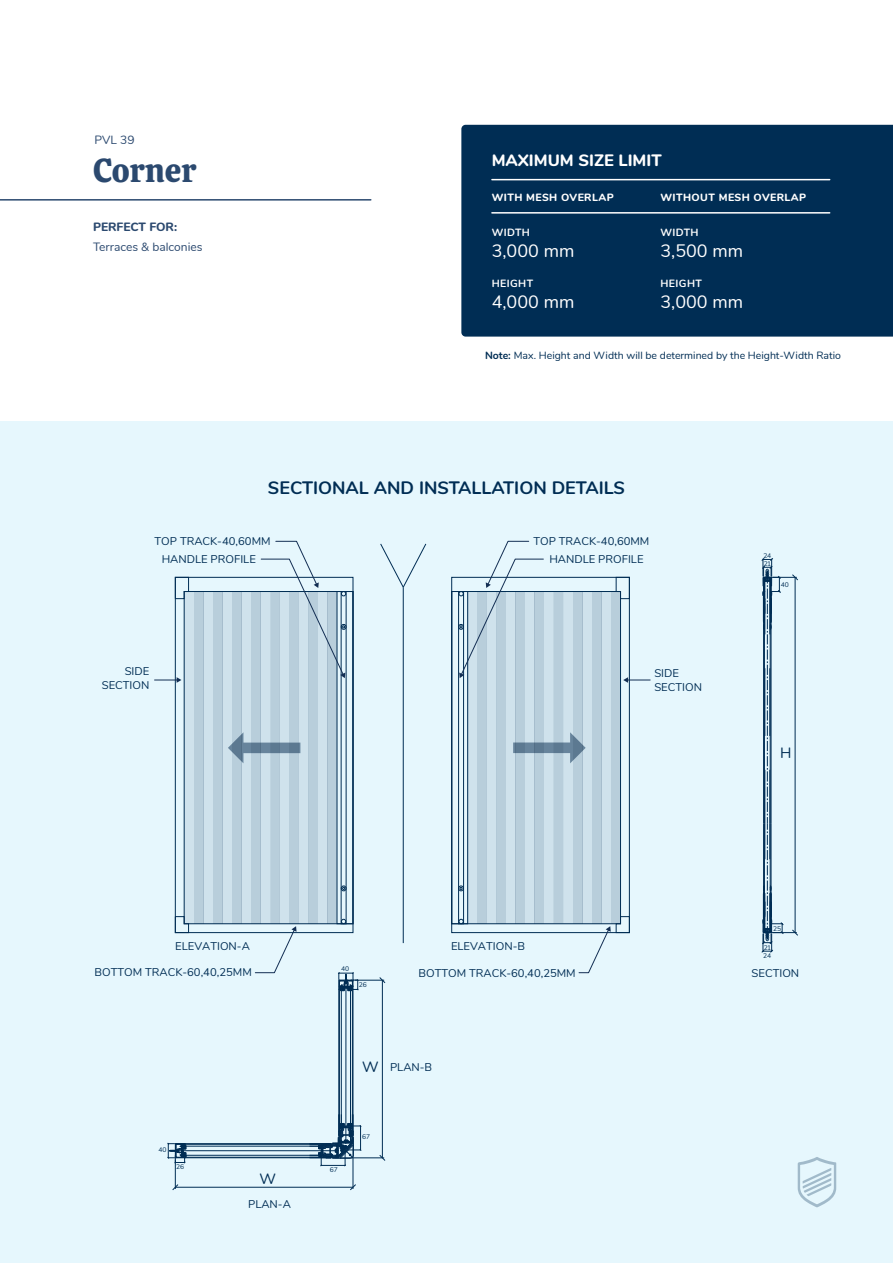
<style>
.page{position:relative;width:893px;height:1263px;background:#fff}
.page>*{position:absolute;margin:0;border:0;box-sizing:border-box;transform-origin:0 0}
.t1{font:33px "Calistoga";color:#2b496f}
.t2{font:700 18px "Nunito";color:#002d54}
.t3{font:18px "Nunito";color:#fff}
.t4{font:800 16.5px "Nunito";color:#fff}
.t5{font:15px "Nunito";color:#002d54}
.t6{font:12px "Nunito";color:#2b496f}
.t7{font:800 12px "Nunito";color:#2b496f}
.t8{font:11.25px/17.5px "Nunito";color:#002d54}
.t9{font:10.5px "Nunito";color:#002d54}
.t10{font:800 10.5px "Nunito";letter-spacing:.04em;color:#fff}
.t11{font:700 10.5px "Nunito";letter-spacing:.04em;color:#fff}
.t12{font:6.75px/8.4px "Nunito";color:#002d54}
.s1{font-weight:700}
.s2{font-size:15px}
</style>
<div class="page">
<div style="left:0;top:422px;width:893px;height:841px;background:#e6f7fd"></div>
<div style="left:203px;top:591px;width:10px;height:333px;background:#cfe2ec"></div>
<div style="left:222px;top:591px;width:10px;height:333px;background:#cfe2ec"></div>
<div style="left:241px;top:591px;width:10px;height:333px;background:#cfe2ec"></div>
<div style="left:261px;top:591px;width:9px;height:333px;background:#cfe2ec"></div>
<div style="left:184px;top:591px;width:10px;height:333px;background:#cfe2ec"></div>
<div style="left:194px;top:591px;width:9px;height:333px;background:#b8cedb"></div>
<div style="left:213px;top:591px;width:9px;height:333px;background:#b8cedb"></div>
<div style="left:232px;top:591px;width:9px;height:333px;background:#b8cedb"></div>
<div style="left:251px;top:591px;width:10px;height:333px;background:#b8cedb"></div>
<div style="left:270px;top:591px;width:10px;height:333px;background:#b8cedb"></div>
<div style="left:299px;top:591px;width:9px;height:333px;background:#cfe2ec"></div>
<div style="left:318px;top:591px;width:9px;height:333px;background:#cfe2ec"></div>
<div style="left:280px;top:591px;width:9px;height:333px;background:#cfe2ec"></div>
<div style="left:289px;top:591px;width:10px;height:333px;background:#b8cedb"></div>
<div style="left:308px;top:591px;width:10px;height:333px;background:#b8cedb"></div>
<div style="left:327px;top:591px;width:10px;height:333px;background:#b8cedb"></div>
<div style="left:487px;top:591px;width:9px;height:333px;background:#cfe2ec"></div>
<div style="left:506px;top:591px;width:9px;height:333px;background:#cfe2ec"></div>
<div style="left:525px;top:591px;width:10px;height:333px;background:#cfe2ec"></div>
<div style="left:544px;top:591px;width:10px;height:333px;background:#cfe2ec"></div>
<div style="left:468px;top:591px;width:9px;height:333px;background:#cfe2ec"></div>
<div style="left:477px;top:591px;width:10px;height:333px;background:#b8cedb"></div>
<div style="left:496px;top:591px;width:10px;height:333px;background:#b8cedb"></div>
<div style="left:515px;top:591px;width:10px;height:333px;background:#b8cedb"></div>
<div style="left:535px;top:591px;width:9px;height:333px;background:#b8cedb"></div>
<div style="left:554px;top:591px;width:9px;height:333px;background:#b8cedb"></div>
<div style="left:582px;top:591px;width:10px;height:333px;background:#cfe2ec"></div>
<div style="left:601px;top:591px;width:10px;height:333px;background:#cfe2ec"></div>
<div style="left:563px;top:591px;width:10px;height:333px;background:#cfe2ec"></div>
<div style="left:573px;top:591px;width:9px;height:333px;background:#b8cedb"></div>
<div style="left:592px;top:591px;width:9px;height:333px;background:#b8cedb"></div>
<div style="left:611px;top:591px;width:9px;height:333px;background:#b8cedb"></div>
<svg style="left:798px;top:1157px;width:38px;height:50px"></svg>
<div style="left:461px;top:125px;width:432px;height:212px;background:#002d54"></div>
<hr style="left:492px;top:212px;width:338px;height:2px;background:#fff">
<hr style="left:492px;top:179px;width:338px;height:1px;background:#fff">
<hr style="left:0;top:199px;width:371px;height:2px;background:#2b496f">
<svg style="left:761px;top:558px;width:37px;height:395px"></svg>
<div style="left:337px;top:591px;width:16px;height:333px;border:1px solid #002d54"></div>
<svg style="left:175px;top:577px;width:14px;height:22px"></svg>
<svg style="left:175px;top:916px;width:14px;height:17px"></svg>
<hr style="left:403px;top:587px;width:1px;height:356px;background:#002d54">
<svg style="left:380px;top:543px;width:46px;height:45px"></svg>
<hr style="left:175px;top:1150px;width:163px;height:1px;background:#002d54">
<hr style="left:185px;top:1143px;width:153px;height:1px;background:#002d54">
<hr style="left:184px;top:1144px;width:154px;height:1px;background:#002d54">
<hr style="left:183px;top:1146px;width:155px;height:1px;background:#002d54">
<hr style="left:183px;top:1155px;width:155px;height:1px;background:#002d54">
<hr style="left:184px;top:1157px;width:154px;height:1px;background:#002d54">
<hr style="left:346px;top:980px;width:1px;height:163px;background:#002d54">
<hr style="left:339px;top:989px;width:1px;height:154px;background:#002d54">
<hr style="left:341px;top:988px;width:1px;height:155px;background:#002d54">
<hr style="left:352px;top:989px;width:1px;height:154px;background:#002d54">
<hr style="left:350px;top:988px;width:1px;height:155px;background:#002d54">
<hr style="left:353px;top:989px;width:1px;height:154px;background:#002d54">
<hr style="left:175px;top:1159px;width:1px;height:30px;background:#002d54">
<hr style="left:353px;top:1145px;width:1px;height:44px;background:#002d54">
<hr style="left:175px;top:1187px;width:178px;height:1px;background:#002d54">
<svg style="left:172px;top:1184px;width:6px;height:6px"></svg>
<svg style="left:350px;top:1184px;width:6px;height:6px"></svg>
<hr style="left:340px;top:1157px;width:44px;height:1px;background:#002d54">
<hr style="left:382px;top:980px;width:1px;height:178px;background:#002d54">
<svg style="left:379px;top:1155px;width:6px;height:6px"></svg>
<svg style="left:167px;top:1143px;width:20px;height:20px"></svg>
<svg style="left:338px;top:972px;width:47px;height:19px"></svg>
<svg style="left:309px;top:1114px;width:53px;height:52px"></svg>
<div style="left:451px;top:591px;width:17px;height:333px;border:1px solid #002d54"></div>
<div style="left:458px;top:591px;width:6px;height:333px;border:1px solid #002d54"></div>
<svg style="left:616px;top:577px;width:14px;height:22px"></svg>
<svg style="left:260px;top:540px;width:86px;height:138px"></svg>
<svg style="left:255px;top:926px;width:42px;height:47px"></svg>
<svg style="left:578px;top:916px;width:52px;height:57px"></svg>
<svg style="left:458px;top:540px;width:86px;height:138px"></svg>
<svg style="left:623px;top:677px;width:27px;height:6px"></svg>
<svg style="left:155px;top:677px;width:26px;height:6px"></svg>
<svg style="left:228px;top:732px;width:72px;height:31px"></svg>
<svg style="left:513px;top:732px;width:73px;height:31px"></svg>
<p class="t6" style="left:95px;top:131px;width:42px">PVL 39</p>
<h1 class="t1" style="left:93px;top:141px;width:105px">Corner</h1>
<p class="t7" style="left:93px;top:218px;width:86px">PERFECT FOR:</p>
<p class="t6" style="left:93px;top:238px;width:111px">Terraces &amp; balconies</p>
<h3 class="t4" style="left:492px;top:148px;width:171px">MAXIMUM SIZE LIMIT</h3>
<p class="t10" style="left:492px;top:189px;width:124px">WITH MESH OVERLAP</p>
<p class="t10" style="left:660px;top:189px;width:147px">WITHOUT MESH OVERLAP</p>
<p class="t11" style="left:492px;top:225px;width:40px">WIDTH</p>
<h2 class="t3" style="left:492px;top:238px;width:84px">3,000 mm</h2>
<p class="t11" style="left:492px;top:276px;width:43px">HEIGHT</p>
<h2 class="t3" style="left:492px;top:289px;width:84px">4,000 mm</h2>
<p class="t11" style="left:660px;top:225px;width:40px">WIDTH</p>
<h2 class="t3" style="left:660px;top:238px;width:84px">3,500 mm</h2>
<p class="t11" style="left:660px;top:276px;width:43px">HEIGHT</p>
<h2 class="t3" style="left:660px;top:289px;width:84px">3,000 mm</h2>
<p class="t9" style="left:485px;top:348px;width:358px"><span class="s1">Note:</span> Max. Height and Width will be determined by the Height-Width Ratio</p>
<h2 class="t2" style="left:268px;top:474px;width:359px">SECTIONAL AND INSTALLATION DETAILS</h2>
<p class="t8" style="left:162px;top:532px;width:110px;text-indent:-7px">TOP TRACK-40,60MM<br>HANDLE PROFILE</p>
<p class="t8" style="left:102px;top:664px;width:49px;line-height:13.5px;text-align:right">SIDE<br>SECTION</p>
<p class="t8" style="left:549px;top:532px;width:102px;text-indent:-16px">TOP TRACK-40,60MM<br>HANDLE PROFILE</p>
<p class="t8" style="left:654px;top:666px;width:49px;line-height:13.5px">SIDE<br>SECTION</p>
<p class="t12" style="left:763px;top:551px;width:9px">24<br>21</p>
<p class="t12" style="left:781px;top:580px;width:10px">40</p>
<h3 class="t5" style="left:780px;top:741px;width:13px">H</h3>
<p class="t8" style="left:175px;top:937px;width:76px">ELEVATION-A</p>
<p class="t8" style="left:95px;top:963px;width:159px">BOTTOM TRACK-60,40,25MM</p>
<p class="t12" style="left:158px;top:1145px;width:10px">40</p>
<p class="t12" style="left:176px;top:1162px;width:10px">26</p>
<h3 class="t5" style="left:259px;top:1168px;width:18px">W</h3>
<p class="t8" style="left:248px;top:1195px;width:44px">PLAN-A</p>
<p class="t12" style="left:341px;top:964px;width:10px">40</p>
<p class="t12" style="left:359px;top:980px;width:10px">26</p>
<p class="t8" style="left:451px;top:937px;width:76px">ELEVATION-B</p>
<p class="t8" style="left:418px;top:963px;width:159px">BOTTOM TRACK-60,40,25MM</p>
<p class="t8" style="left:362px;top:1057px;width:72px"><span class="s2">W</span> PLAN-B</p>
<p class="t12" style="left:330px;top:1165px;width:10px">67</p>
<p class="t12" style="left:362px;top:1132px;width:10px">67</p>
<p class="t12" style="left:773px;top:924px;width:10px">25</p>
<p class="t12" style="left:764px;top:943px;width:9px">21</p>
<p class="t12" style="left:763px;top:951px;width:10px">24</p>
<p class="t8" style="left:752px;top:963px;width:49px">SECTION</p>
</div>
